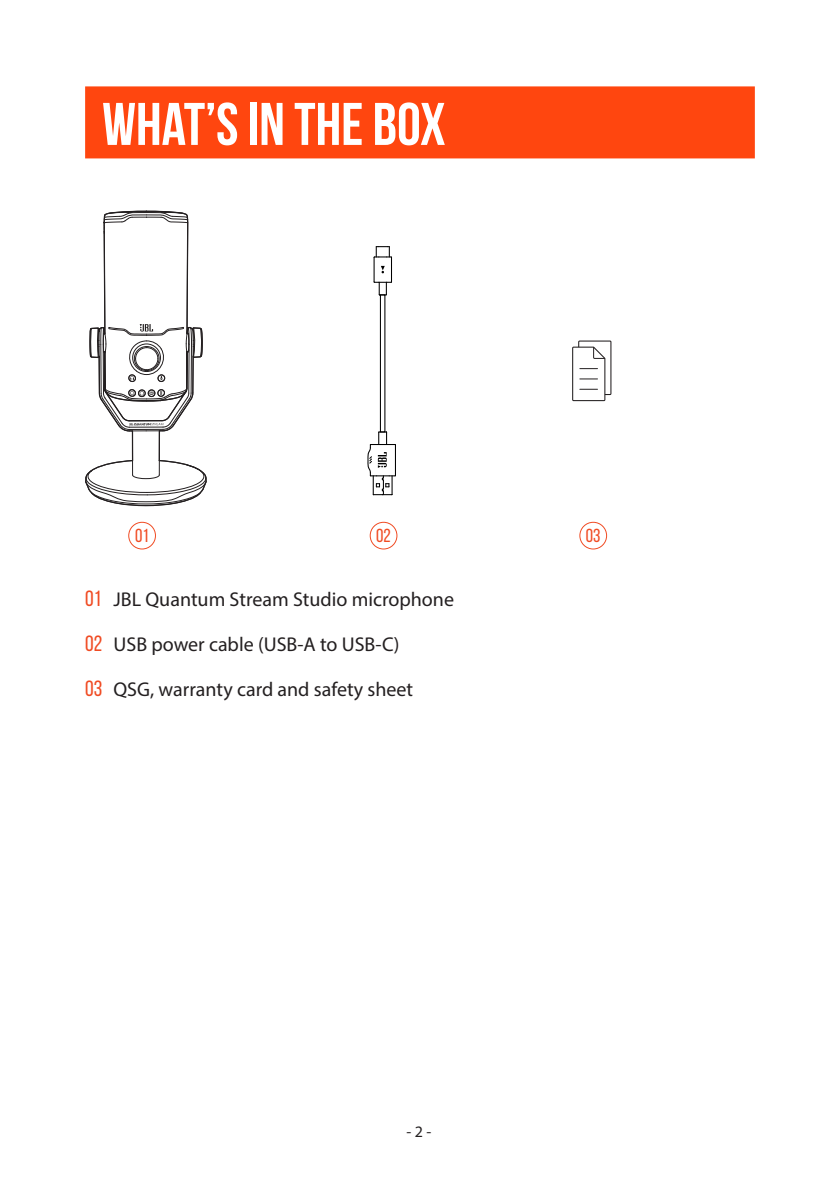
<style>
.page{position:relative;width:840px;height:1191px;background:#fff}
.page>*{position:absolute;margin:0;border:0;box-sizing:border-box;transform-origin:0 0}
.Title1{font:700 60px "Bebas Neue";color:#fff}
.t1{font:20px "Myriad Pro";color:#231f20}
.t2{font:18.8px "Bebas Neue";color:#f04b23}
.t3{font:16px "Myriad Pro";color:#231f20}
.s1{font-family:"Bebas Neue";font-size:22px;color:#f04b23}
</style>
<div class="page">
<div style="left:85px;top:86px;width:669px;height:72px;background:#ff460f"></div>
<svg style="left:572px;top:340px;width:39px;height:62px"></svg>
<div style="left:579px;top:522px;width:27px;height:27px;border:1px solid #f04b23;border-radius:50%"></div>
<div style="left:370px;top:522px;width:27px;height:27px;border:1px solid #f04b23;border-radius:50%"></div>
<svg style="left:85px;top:211px;width:121px;height:338px"></svg>
<div style="left:379px;top:294px;width:6px;height:138px;border:1px solid #000"></div>
<svg style="left:367px;top:431px;width:29px;height:65px"></svg>
<svg style="left:373px;top:246px;width:19px;height:50px"></svg>
<p class="Title1" style="left:102px;top:91px;width:345px">WHAT’S IN THE BOX</p>
<p class="t2" style="left:135px;top:525px;width:15px">01</p>
<p class="t2" style="left:376px;top:525px;width:16px">02</p>
<p class="t2" style="left:585px;top:525px;width:16px">03</p>
<p class="t1" style="left:85px;top:586px;width:370px"><span class="s1">01</span> JBL Quantum Stream Studio microphone</p>
<p class="t1" style="left:85px;top:631px;width:316px"><span class="s1">02</span> USB power cable (USB-A to USB-C)</p>
<p class="t1" style="left:85px;top:676px;width:329px"><span class="s1">03</span> QSG, warranty card and safety sheet</p>
<p class="t3" style="left:406px;top:1122px;width:26px">- 2 -</p>
</div>
